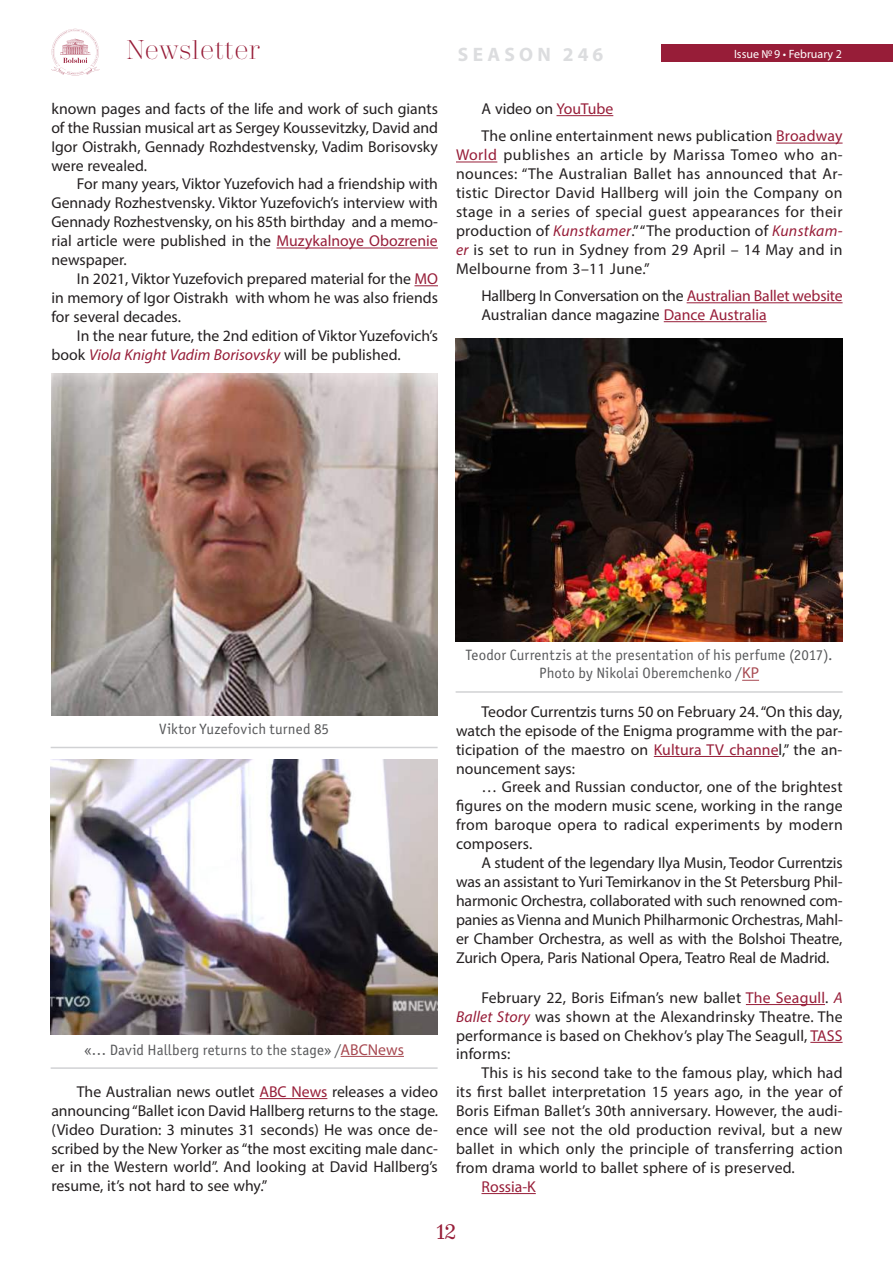
<style>
.page{position:relative;width:893px;height:1263px;background:#fff}
.page>*{position:absolute;margin:0;border:0;box-sizing:border-box;transform-origin:0 0}
.t1{font:300 27px "Trivia Serif";color:#971d38}
.t2{font:21px "Trivia Serif 10 Demo";color:#971d38}
.t3{font:700 19.5px "Myriad Pro";letter-spacing:.22em;color:#dcdddf}
.t4{font:15.75px/18.9px "Myriad Pro";color:#231f20;text-align:justify}
.t5{font:15.75px "Myriad Pro";color:#971d38}
.t6{font:15px/18.9px "Officina Sans Book C";letter-spacing:.005em;color:#57585a;text-align:center}
.t7{font:12px "Myriad Pro";color:#fff}
.s1{color:#971d38}
.s2{font-style:italic;color:#971d38}
.s3{font-family:"Myriad Pro";font-size:15.75px;color:#a74951}
</style>
<div class="page">
<div style="left:661px;top:45px;width:232px;height:17px;background:#971d38"></div>
<svg style="left:51px;top:29px;width:49px;height:46px"></svg>
<hr style="left:276px;top:248px;width:162px;height:1px;background:#971d38">
<svg style="left:414px;top:285px;width:24px;height:1px"></svg>
<hr style="left:259px;top:1098px;width:68px;height:1px;background:#971d38">
<hr style="left:556px;top:115px;width:57px;height:1px;background:#971d38">
<hr style="left:776px;top:143px;width:67px;height:1px;background:#971d38">
<hr style="left:456px;top:162px;width:41px;height:1px;background:#971d38">
<hr style="left:687px;top:302px;width:156px;height:1px;background:#971d38">
<hr style="left:664px;top:321px;width:103px;height:1px;background:#971d38">
<hr style="left:654px;top:756px;width:125px;height:1px;background:#971d38">
<hr style="left:746px;top:1004px;width:79px;height:1px;background:#971d38">
<hr style="left:810px;top:1042px;width:33px;height:1px;background:#971d38">
<hr style="left:481px;top:1193px;width:55px;height:1px;background:#971d38">
<img style="left:51px;top:373px;width:387px;height:342px">
<hr style="left:51px;top:747px;width:387px;height:1px;background:#d1d2d4">
<img style="left:51px;top:759px;width:387px;height:275px">
<hr style="left:51px;top:1067px;width:387px;height:2px;background:#d1d2d4">
<hr style="left:341px;top:1056px;width:63px;height:1px;background:#a74951">
<img style="left:456px;top:338px;width:386px;height:303px">
<hr style="left:456px;top:691px;width:387px;height:2px;background:#d1d2d4">
<svg style="left:742px;top:680px;width:17px;height:1px"></svg>
<h1 class="t1" style="left:126px;top:36px;width:135px">Newsletter</h1>
<p class="t7" style="left:734px;top:46px;width:109px">Issue №9 • February 2</p>
<p class="t3" style="left:458px;top:41px;width:147px">SEASON 246</p>
<p class="t4" style="left:51px;top:99px;width:388px">known pages and facts of the life and work of such giants of the Russian musical art as Sergey Koussevitzky, David and Igor Oistrakh, Gennady Rozhdestvensky, Vadim Borisovsky were revealed.</p>
<p class="t4" style="left:51px;top:174px;width:388px;text-indent:25px">For many years, Viktor Yuzefovich had a friendship with Gennady Rozhestvensky. Viktor Yuzefovich’s interview with Gennady Rozhestvensky, on his 85th birthday and a memo&shy;rial article were published in the <span class="s1">Muzykalnoye Obozrenie </span>newspaper.</p>
<p class="t4" style="left:51px;top:269px;width:388px;text-indent:26px">In 2021, Viktor Yuzefovich prepared material for the <span class="s1">MO </span>in memory of Igor Oistrakh with whom he was also friends for several decades.</p>
<p class="t4" style="left:51px;top:326px;width:388px;text-indent:26px">In the near future, the 2nd edition of Viktor Yuzefovich’s book <span class="s2">Viola Knight Vadim Borisovsky</span> will be published.</p>
<p class="t4" style="left:481px;top:95px;width:363px;line-height:27.5px">A video on <span class="s1">YouTube<br></span>The online entertainment news publication <span class="s1">Broadway</span></p>
<p class="t4" style="left:456px;top:145px;width:388px"><span class="s1">World</span> publishes an article by Marissa Tomeo who an&shy;nounces: “The Australian Ballet has announced that Ar&shy;tistic Director David Hallberg will join the Company on stage in a series of special guest appearances for their production of <span class="s2">Kunstkamer</span>.” “The production of <span class="s2">Kunstkam&shy;er</span> is set to run in Sydney from 29 April – 14 May and in Melbourne from 3–11 June.”</p>
<p class="t4" style="left:481px;top:286px;width:363px">Hallberg In Conversation on the <span class="s1">Australian Ballet website<br></span>Australian dance magazine <span class="s1">Dance Australia</span></p>
<p class="t6" style="left:159px;top:720px;width:171px">Viktor Yuzefovich turned 85</p>
<p class="t6" style="left:84px;top:1040px;width:321px">«… David Hallberg returns to the stage» /<span class="s3">ABCNews</span></p>
<p class="t4" style="left:51px;top:1082px;width:388px;text-indent:26px">The Australian news outlet <span class="s1">ABC News</span> releases a video announcing “Ballet icon David Hallberg returns to the stage. (Video Duration: 3 minutes 31 seconds) He was once de&shy;scribed by the New Yorker as “the most exciting male danc&shy;er in the Western world”. And looking at David Hallberg’s resume, it’s not hard to see why.”</p>
<p class="t6" style="left:465px;top:645px;width:369px">Teodor Currentzis at the presentation of his perfume (2017).<br>Photo by Nikolai Oberemchenko /<span class="s3">KP</span></p>
<p class="t4" style="left:456px;top:702px;width:388px;text-indent:26px">Teodor Currentzis turns 50 on February 24. “On this day, watch the episode of the Enigma programme with the par&shy;ticipation of the maestro on <span class="s1">Kultura TV channe</span>l,” the an&shy;nouncement says:</p>
<p class="t4" style="left:456px;top:777px;width:388px;text-indent:26px">… Greek and Russian conductor, one of the brightest figures on the modern music scene, working in the range from baroque opera to radical experiments by modern composers.</p>
<p class="t4" style="left:456px;top:853px;width:388px;text-indent:26px">A student of the legendary Ilya Musin, Teodor Currentzis was an assistant to Yuri Temirkanov in the St Petersburg Phil&shy;harmonic Orchestra, collaborated with such renowned com&shy;panies as Vienna and Munich Philharmonic Orchestras, Mahl&shy;er Chamber Orchestra, as well as with the Bolshoi Theatre, Zurich Opera, Paris National Opera, Teatro Real de Madrid.</p>
<p class="t4" style="left:456px;top:988px;width:388px;text-indent:26px">February 22, Boris Eifman’s new ballet <span class="s1">The Seagull</span>. <span class="s2">A Ballet Story</span> was shown at the Alexandrinsky Theatre. The performance is based on Chekhov’s play The Seagull, <span class="s1">TASS </span>informs:</p>
<p class="t4" style="left:456px;top:1063px;width:388px;text-indent:26px">This is his second take to the famous play, which had its first ballet interpretation 15 years ago, in the year of Boris Eifman Ballet’s 30th anniversary. However, the audi&shy;ence will see not the old production revival, but a new ballet in which only the principle of transferring action from drama world to ballet sphere of is preserved.</p>
<p class="t5" style="left:481px;top:1177px;width:56px">Rossia-K</p>
<h2 class="t2" style="left:437px;top:1219px;width:21px">12</h2>
</div>
